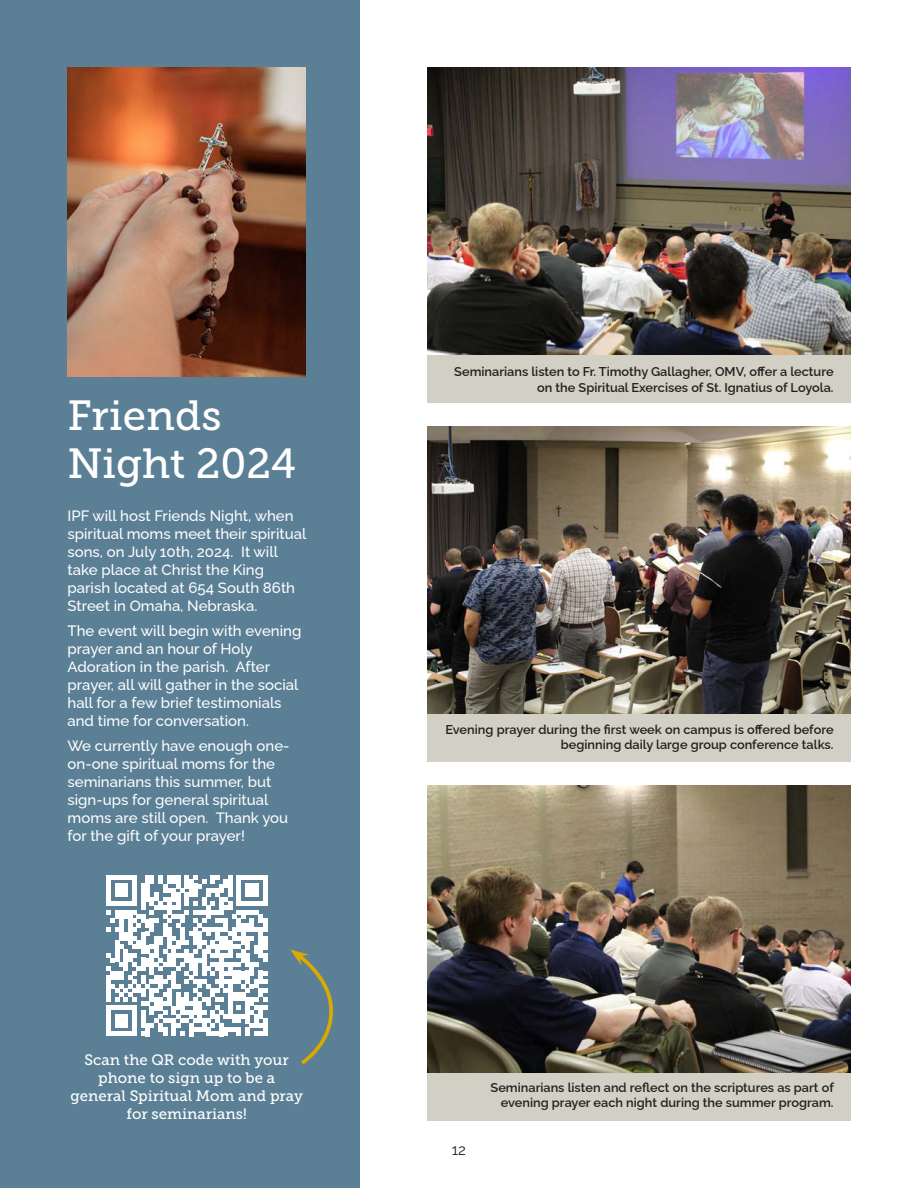
<style>
.page{position:relative;width:918px;height:1188px;background:#fff}
.page>*{position:absolute;margin:0;border:0;box-sizing:border-box;transform-origin:0 0}
.Subtitle_Header{font:42px/48px "Museo Slab 500";color:#fff}
.t1{font:500 15px/18px "Raleway";color:#fff}
.Subtitle_Header-2{font:15px/18px "Museo Slab 500";color:#fff;text-align:center}
.t2{font:15px "Raleway";color:#231f20}
.t3{font:600 12.75px/15.3px "Raleway";color:#231f20;text-align:right}
</style>
<div class="page">
<img style="left:427px;top:68px;width:423px;height:288px">
<img style="left:427px;top:426px;width:423px;height:288px">
<img style="left:427px;top:785px;width:423px;height:288px">
<div style="left:0;top:0;width:360px;height:1188px;background:#5b7f95"></div>
<img style="left:68px;top:68px;width:238px;height:308px">
<div style="left:427px;top:356px;width:423px;height:47px;background:#d2cfc4"></div>
<div style="left:427px;top:714px;width:423px;height:48px;background:#d2cfc4"></div>
<div style="left:427px;top:1073px;width:423px;height:47px;background:#d2cfc4"></div>
<svg style="left:106px;top:875px;width:161px;height:161px"></svg>
<hr style="left:263px;top:1019px;width:4px;height:17px;background:#fff">
<svg style="left:290px;top:949px;width:43px;height:116px"></svg>
<p class="Subtitle_Header" style="left:68px;top:392px;width:230px">Friends<br>Night 2024</p>
<p class="t1" style="left:68px;top:506px;width:240px">IPF will host Friends Night, when spiritual moms meet their spiritual sons, on July 10th, 2024. It will take place at Christ the King parish located at 654 South 86th<br>Street in Omaha, Nebraska.</p>
<p class="t1" style="left:68px;top:620px;width:235px">The event will begin with evening prayer and an hour of Holy<br>Adoration in the parish. After prayer, all will gather in the social hall for a few brief testimonials and time for conversation.</p>
<p class="t1" style="left:68px;top:735px;width:224px">We currently have enough one&shy;on-one spiritual moms for the seminarians this summer, but sign-ups for general spiritual moms are still open. Thank you for the gift of your prayer!</p>
<p class="Subtitle_Header-2" style="left:85px;top:1051px;width:206px">Scan the QR code with your phone to sign up to be a</p>
<p class="Subtitle_Header-2" style="left:71px;top:1087px;width:234px">general Spiritual Mom and pray for seminarians!</p>
<p class="t3" style="left:454px;top:363px;width:381px">Seminarians listen to Fr. Timothy Gallagher, OMV, offer a lecture on the Spiritual Exercises of St. Ignatius of Loyola.</p>
<p class="t3" style="left:445px;top:720px;width:390px">Evening prayer during the first week on campus is offered before beginning daily large group conference talks.</p>
<p class="t2" style="left:452px;top:1138px;width:16px">12</p>
<p class="t3" style="left:491px;top:1078px;width:345px">Seminarians listen and reflect on the scriptures as part of evening prayer each night during the summer program.</p>
</div>
